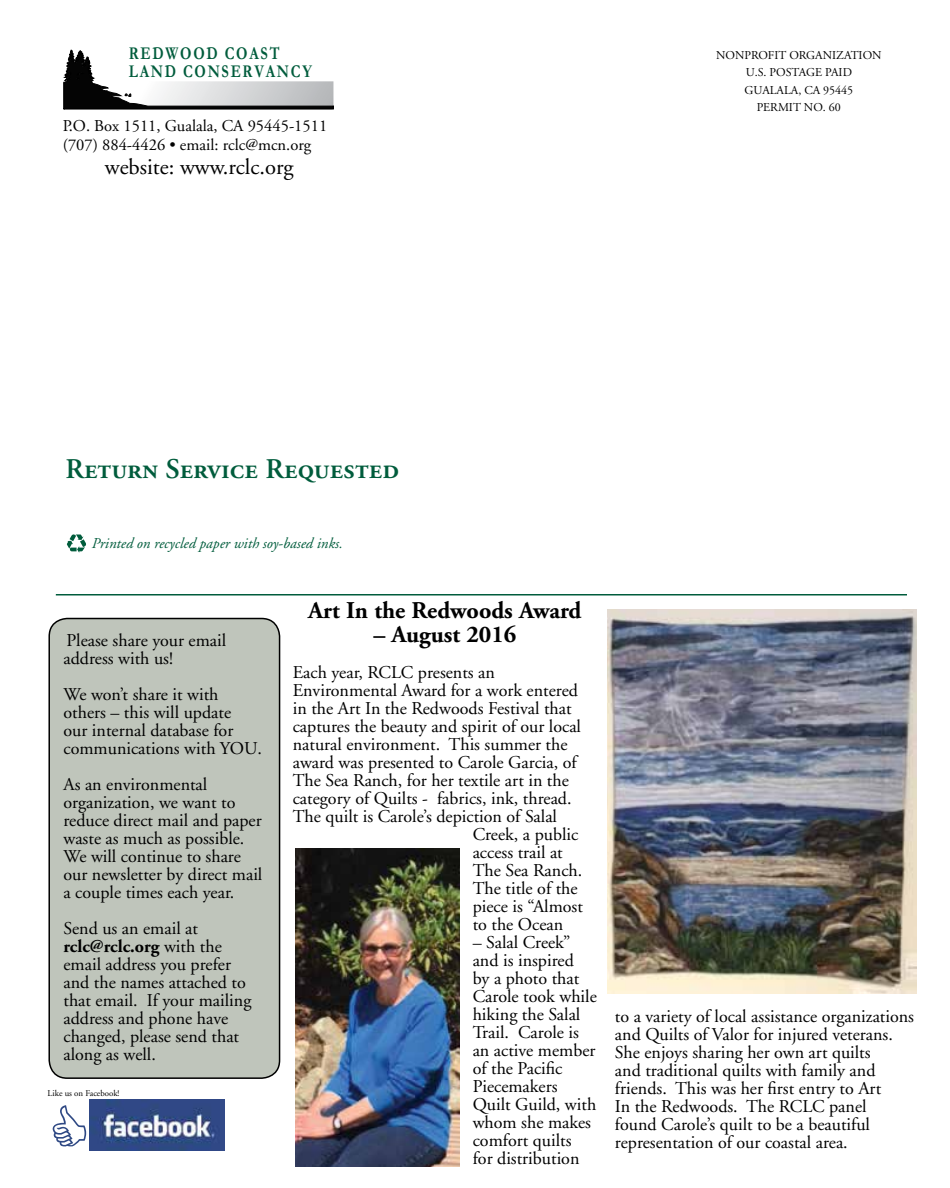
<style>
.page{position:relative;width:950px;height:1188px;background:#fff}
.page>*{position:absolute;margin:0;border:0;box-sizing:border-box;transform-origin:0 0}
.t1{font:28.5px "Adobe Garamond Semibold SC";color:#005c3c}
.t2{font:700 24px "Adobe Garamond";color:#000}
.t3{font:22.5px "Adobe Garamond";color:#000}
.t4{font:18px/18px "Adobe Garamond";color:#000}
.t5{font:700 18px/18.3px "Garamond";letter-spacing:.12em;color:#005c3c;scale:.8 1}
.t6{font:16.5px/19.8px "Adobe Garamond";color:#000}
.t7{font:italic 15px "Adobe Garamond";color:#005c3c}
.t8{font:12px "Adobe Garamond";color:#000}
.t9{font:8.85px "Adobe Garamond";color:#000}
.s1{font-weight:700}
</style>
<div class="page">
<hr style="left:56px;top:594px;width:850px;height:2px;background:#005c3c">
<svg style="left:63px;top:50px;width:271px;height:59px"></svg>
<svg style="left:67px;top:534px;width:19px;height:19px"></svg>
<img style="left:90px;top:1100px;width:134px;height:51px">
<div style="left:49px;top:619px;width:230px;height:459px;background:#bfc5bb;border-radius:18px"></div>
<div style="left:48px;top:618px;width:232px;height:461px;border:2px solid #000;border-radius:18px"></div>
<img style="left:607px;top:610px;width:309px;height:384px">
<img style="left:295px;top:848px;width:164px;height:319px">
<p class="t5" style="left:129px;top:44px;width:230px">REDWOOD COAST<br>LAND CONSERVANCY</p>
<p class="t6" style="left:63px;top:116px;width:266px">P.O. Box 1511, Gualala, CA 95445-1511 (707) 884-4426 • email: rclc@mcn.org</p>
<p class="t3" style="left:105px;top:155px;width:190px">website: www.rclc.org</p>
<p class="t8" style="left:716px;top:49px;width:9px">nonprofit</p>
<p class="t8" style="left:789px;top:49px;width:9px">organi</p>
<p class="t8" style="left:836px;top:49px;width:17px">zation</p>
<p class="t8" style="left:745px;top:66px;width:39px">U.S. Postage</p>
<p class="t8" style="left:824px;top:66px;width:8px">paid</p>
<p class="t8" style="left:744px;top:83px;width:18px">Gualala</p>
<p class="t8" style="left:798px;top:83px;width:56px">, CA 95445</p>
<p class="t8" style="left:756px;top:101px;width:15px">Permit</p>
<p class="t8" style="left:803px;top:101px;width:38px">no. 60</p>
<p class="t1" style="left:65px;top:453px;width:335px">Return Service Requested</p>
<p class="t7" style="left:92px;top:535px;width:252px">Printed on recycled paper with soy-based inks.</p>
<p class="t4" style="left:63px;top:632px;width:164px">Please share your email address with us!</p>
<p class="t4" style="left:63px;top:686px;width:200px">We won’t share it with others – this will update<br>our internal database for communications with YOU.</p>
<p class="t4" style="left:63px;top:776px;width:200px">As an environmental organization, we want to reduce direct mail and paper waste as much as possible.<br>We will continue to share our newsletter by direct mail a couple times each year.</p>
<p class="t4" style="left:63px;top:920px;width:189px">Send us an email at <span class="s1">rclc@rclc.org</span> with the email address you prefer and the names attached to that email. If your mailing address and phone have changed, please send that along as well.</p>
<p class="t9" style="left:48px;top:1088px;width:73px">Like us on Facebook!</p>
<p class="t2" style="left:308px;top:597px;width:275px">Art In the Redwoods Award</p>
<p class="t2" style="left:373px;top:621px;width:144px">– August 2016</p>
<p class="t4" style="left:293px;top:664px;width:204px">Each year, RCLC presents an</p>
<p class="t4" style="left:293px;top:682px;width:287px">Environmental Award for a work entered</p>
<p class="t4" style="left:293px;top:700px;width:280px">in the Art In the Redwoods Festival that</p>
<p class="t4" style="left:293px;top:718px;width:290px">captures the beauty and spirit of our local</p>
<p class="t4" style="left:293px;top:736px;width:276px">natural environment. This summer the</p>
<p class="t4" style="left:293px;top:754px;width:285px">award was presented to Carole Garcia, of</p>
<p class="t4" style="left:293px;top:772px;width:277px">The Sea Ranch, for her textile art in the</p>
<p class="t4" style="left:293px;top:790px;width:280px">category of Quilts - fabrics, ink, thread.</p>
<p class="t4" style="left:293px;top:808px;width:266px">The quilt is Carole’s depiction of Salal</p>
<p class="t4" style="left:472px;top:826px;width:107px">Creek, a public</p>
<p class="t4" style="left:472px;top:844px;width:92px">access trail at</p>
<p class="t4" style="left:472px;top:862px;width:111px">The Sea Ranch.</p>
<p class="t4" style="left:472px;top:880px;width:106px">The title of the</p>
<p class="t4" style="left:472px;top:898px;width:112px">piece is “Almost</p>
<p class="t4" style="left:472px;top:916px;width:92px">to the Ocean</p>
<p class="t4" style="left:472px;top:934px;width:126px">– Salal Creek” and is inspired<br>by a photo that<br>Carole took while hiking the Salal<br>Trail. Carole is an active member of the Pacific<br>Piecemakers<br>Quilt Guild, with whom she makes comfort quilts<br>for distribution</p>
<p class="t4" style="left:614px;top:1007px;width:300px">to a variety of local assistance organizations and Quilts of Valor for injured veterans.<br>She enjoys sharing her own art quilts<br>and traditional quilts with family and friends. This was her first entry to Art<br>In the Redwoods. The RCLC panel<br>found Carole’s quilt to be a beautiful representation of our coastal area.</p>
</div>
